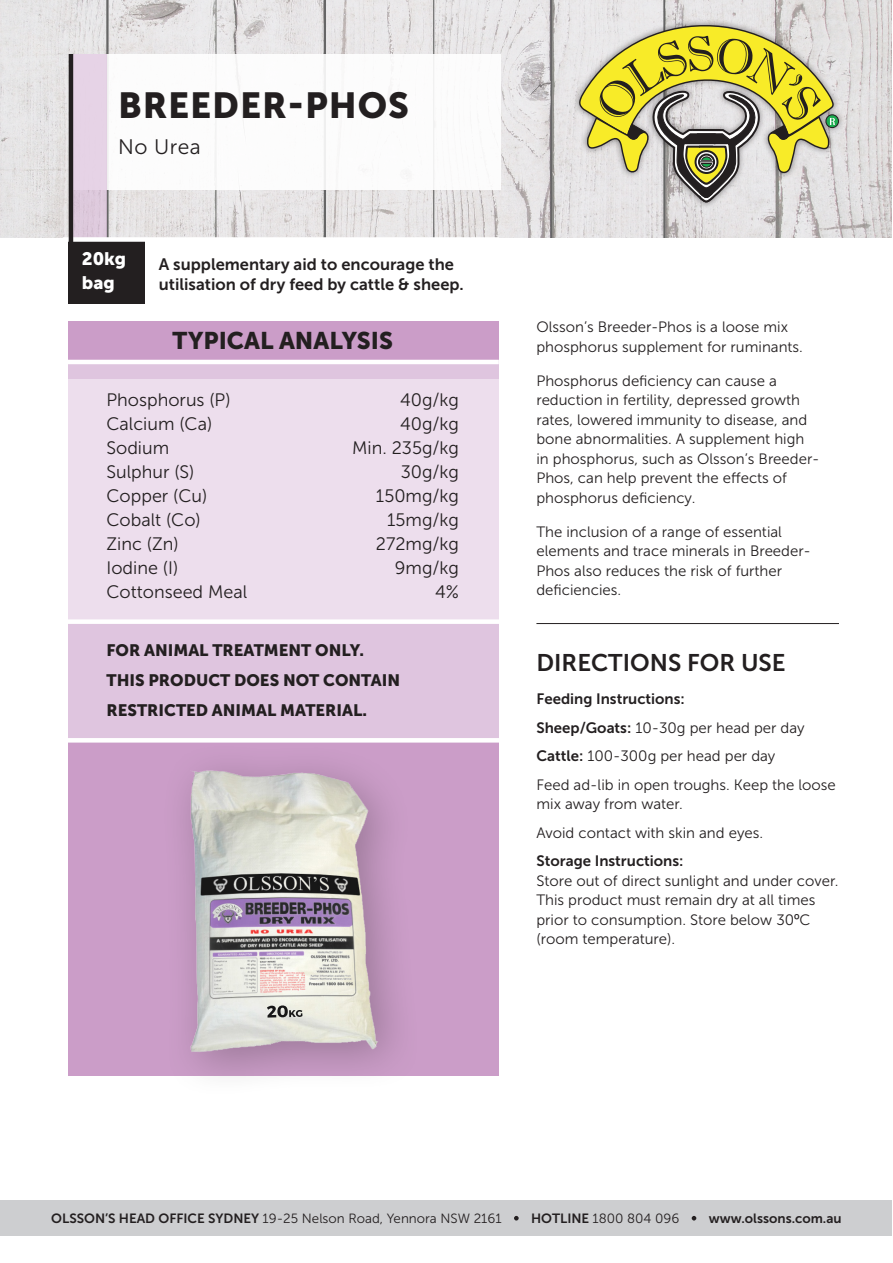
<style>
.page{position:relative;width:893px;height:1263px;background:#fff}
.page>*{position:absolute;margin:0;border:0;box-sizing:border-box;transform-origin:0 0}
.t1{font:36px "Museo Sans 900";letter-spacing:.025em;color:#231f20}
.t2{font:24px "Museo Sans 700";color:#231f20}
.t3{font:24px "Museo Sans 900";color:#231f20}
.t4{font:21px "Museo Sans 300";letter-spacing:.025em;color:#231f20}
.t5{font:18px "Museo Sans 300";color:#231f20}
.t6{font:18px/24px "Museo Sans 900";color:#fff}
.t7{font:16.5px/30px "Museo Sans 900";color:#231f20}
.t8{font:16.5px/19.8px "Museo Sans 700";color:#231f20}
.t9{font:15px/19.5px "Museo Sans 300";color:#231f20}
.t10{font:15px "Museo Sans 700";color:#231f20}
.t11{font:13.35px "Museo Sans 300";color:#231f20}
.t12{font:13.35px "Museo Sans 700";color:#231f20}
.s1{font-family:"Museo Sans 700"}
.s2{font-family:"Arial"}
</style>
<div class="page">
<div style="left:0;top:1200px;width:891px;height:35px;background:#cdced0"></div>
<img style="left:0;top:0;width:892px;height:237px">
<div style="left:71px;top:54px;width:429px;height:136px;background:#fff"></div>
<div style="left:573px;top:19px;width:272px;height:190px;background:#231f20;opacity:.52"></div>
<svg style="left:826px;top:115px;width:12px;height:13px"></svg>
<div style="left:825px;top:114px;width:14px;height:14px;border:1px solid #231f20;border-radius:50%"></div>
<svg style="left:579px;top:25px;width:256px;height:177px;background:#c6c080"></svg>
<div style="left:69px;top:321px;width:430px;height:668px;background:#eddeed"></div>
<div style="left:69px;top:321px;width:430px;height:57px;background:#dfc5df"></div>
<div style="left:69px;top:321px;width:430px;height:39px;background:#cb9dc8"></div>
<hr style="left:63px;top:360px;width:436px;height:4px;background:#fff">
<svg style="left:73px;top:54px;width:33px;height:183px;background:#e2cee1"></svg>
<div style="left:69px;top:239px;width:76px;height:65px;background:#231f20"></div>
<div style="left:69px;top:622px;width:430px;height:116px;background:#dfc5df"></div>
<div style="left:69px;top:739px;width:430px;height:337px;background:#cb9dc8"></div>
<hr style="left:66px;top:738px;width:436px;height:4px;background:#fff">
<div style="left:160px;top:741px;width:264px;height:359px;background:#231f20;opacity:.3"></div>
<img style="left:160px;top:763px;width:264px;height:298px">
<div style="left:63px;top:619px;width:438px;height:5px;background:#fff"></div>
<hr style="left:536px;top:623px;width:303px;height:1px;background:#231f20">
<svg style="left:514px;top:1216px;width:5px;height:4px"></svg>
<svg style="left:692px;top:1216px;width:4px;height:4px"></svg>
<div style="left:63px;top:237px;width:436px;height:5px;background:#fff"></div>
<hr style="left:69px;top:54px;width:4px;height:246px;background:#231f20">
<p class="t1" style="left:118px;top:85px;width:292px">BREEDER-PHOS</p>
<p class="t4" style="left:118px;top:135px;width:84px">No Urea</p>
<p class="t6" style="left:82px;top:247px;width:46px">20kg bag</p>
<p class="t8" style="left:159px;top:254px;width:306px">A supplementary aid to encourage the utilisation of dry feed by cattle &amp; sheep.</p>
<p class="t3" style="left:172px;top:327px;width:222px">TYPICAL ANALYSIS</p>
<p class="t5" style="left:106px;top:390px;width:126px">Phosphorus (P)</p>
<p class="t5" style="left:106px;top:414px;width:107px">Calcium (Ca)</p>
<p class="t5" style="left:106px;top:438px;width:64px">Sodium</p>
<p class="t5" style="left:106px;top:462px;width:89px">Sulphur (S)</p>
<p class="t5" style="left:106px;top:486px;width:102px">Copper (Cu)</p>
<p class="t5" style="left:106px;top:510px;width:96px">Cobalt (Co)</p>
<p class="t5" style="left:106px;top:534px;width:74px">Zinc (Zn)</p>
<p class="t5" style="left:106px;top:558px;width:73px">Iodine (I)</p>
<p class="t5" style="left:106px;top:582px;width:142px">Cottonseed Meal</p>
<p class="t5" style="left:400px;top:390px;width:60px">40g/kg</p>
<p class="t5" style="left:400px;top:414px;width:60px">40g/kg</p>
<p class="t5" style="left:352px;top:438px;width:108px">Min. 235g/kg</p>
<p class="t5" style="left:401px;top:462px;width:60px">30g/kg</p>
<p class="t5" style="left:376px;top:486px;width:85px">150mg/kg</p>
<p class="t5" style="left:387px;top:510px;width:73px">15mg/kg</p>
<p class="t5" style="left:376px;top:534px;width:85px">272mg/kg</p>
<p class="t5" style="left:395px;top:558px;width:66px">9mg/kg</p>
<p class="t5" style="left:435px;top:582px;width:25px">4%</p>
<p class="t7" style="left:106px;top:635px;width:259px">FOR ANIMAL TREATMENT ONLY.</p>
<p class="t7" style="left:106px;top:665px;width:295px">THIS PRODUCT DOES NOT CONTAIN<br>RESTRICTED ANIMAL MATERIAL.</p>
<p class="t9" style="left:536px;top:317px;width:268px">Olsson’s Breeder-Phos is a loose mix phosphorus supplement for ruminants.</p>
<p class="t9" style="left:536px;top:371px;width:284px">Phosphorus deficiency can cause a reduction in fertility, depressed growth rates, lowered immunity to disease, and bone abnormalities. A supplement high in phosphorus, such as Olsson’s Breeder-Phos, can help prevent the effects of phosphorus deficiency.</p>
<p class="t9" style="left:536px;top:522px;width:276px">The inclusion of a range of essential elements and trace minerals in Breeder-<br>Phos also reduces the risk of further deficiencies.</p>
<p class="t2" style="left:536px;top:650px;width:251px">DIRECTIONS FOR USE</p>
<p class="t10" style="left:536px;top:691px;width:150px">Feeding Instructions:</p>
<p class="t9" style="left:536px;top:718px;width:270px"><span class="s1">Sheep/Goats:</span> 10-30g per head per day</p>
<p class="t9" style="left:536px;top:747px;width:240px"><span class="s1">Cattle:</span> 100-300g per head per day</p>
<p class="t9" style="left:536px;top:775px;width:301px">Feed ad-lib in open troughs. Keep the loose mix away from water.</p>
<p class="t9" style="left:536px;top:823px;width:228px">Avoid contact with skin and eyes.</p>
<p class="t10" style="left:536px;top:853px;width:149px">Storage Instructions:</p>
<p class="t9" style="left:536px;top:871px;width:304px">Store out of direct sunlight and under cover.<br>This product must remain dry at all times prior to consumption. Store below 30<span class="s2">º</span>C (room temperature).</p>
<p class="t11" style="left:51px;top:1211px;width:452px"><span class="s1">OLSSON’S HEAD OFFICE SYDNEY</span> 19-25 Nelson Road, Yennora NSW 2161</p>
<p class="t11" style="left:531px;top:1211px;width:150px"><span class="s1">HOTLINE</span> 1800 804 096</p>
<p class="t12" style="left:709px;top:1210px;width:134px">www.olssons.com.au</p>
</div>
